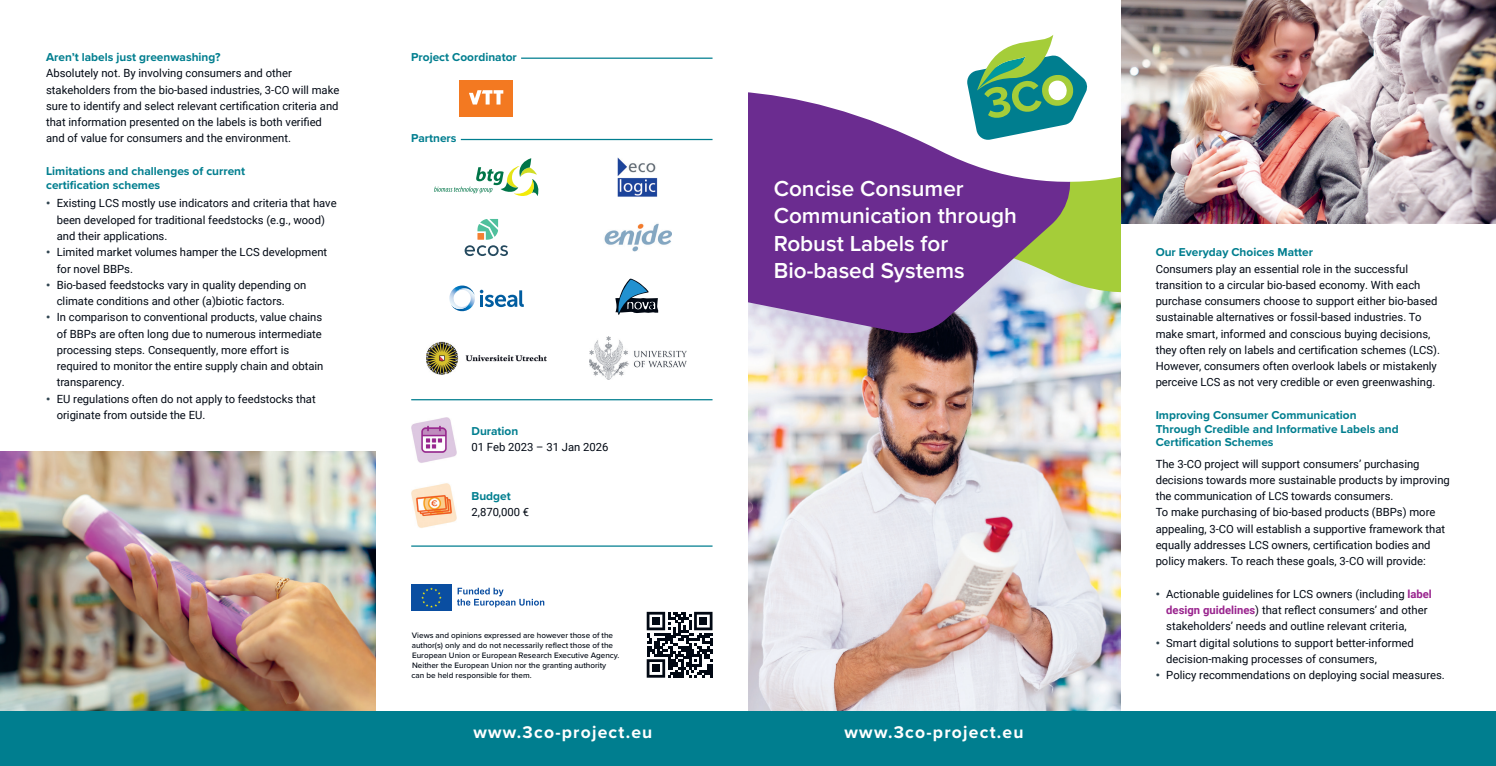
<style>
.page{position:relative;width:1496px;height:766px;background:#fff}
.page>*{position:absolute;margin:0;border:0;box-sizing:border-box;transform-origin:0 0}
.t1{font:600 22.5px/27.1px "Proxima Nova";color:#fff}
.t2{font:700 17.5px "Proxima Nova";letter-spacing:.07em;color:#fff}
.t3{font:700 11.88px/13.8px "Proxima Nova";color:#007e8f}
.t4{font:11.25px/16.2px "Roboto";color:#010813}
.t5{font:500 8.12px/10px "Proxima Nova";color:#010813}
.s1{font-weight:900;color:#314551}
.s2{font-weight:700;color:#99248e}
</style>
<div class="page">
<img style="left:1120px;top:0;width:375px;height:224px">
<img style="left:0;top:451px;width:376px;height:260px">
<hr style="left:521px;top:58px;width:191px;height:1px;background:#007e8f">
<hr style="left:461px;top:139px;width:251px;height:1px;background:#007e8f">
<hr style="left:411px;top:399px;width:301px;height:1px;background:#007e8f">
<hr style="left:411px;top:545px;width:301px;height:1px;background:#007e8f">
<div style="left:459px;top:80px;width:53px;height:36px;background:#f37921"></div>
<svg style="left:469px;top:90px;width:34px;height:14px"></svg>
<svg style="left:434px;top:158px;width:105px;height:38px"></svg>
<img style="left:617px;top:158px;width:41px;height:39px">
<svg style="left:464px;top:219px;width:44px;height:37px"></svg>
<img style="left:604px;top:223px;width:67px;height:29px">
<svg style="left:449px;top:285px;width:75px;height:27px"></svg>
<svg style="left:615px;top:278px;width:43px;height:37px"></svg>
<img style="left:426px;top:341px;width:121px;height:34px">
<img style="left:589px;top:336px;width:97px;height:43px">
<svg style="left:451px;top:584px;width:1px;height:27px"></svg>
<div style="left:411px;top:584px;width:40px;height:27px;background:#0a4ea1"></div>
<svg style="left:421px;top:587px;width:20px;height:20px"></svg>
<svg style="left:457px;top:587px;width:87px;height:20px"></svg>
<svg style="left:646px;top:611px;width:67px;height:67px"></svg>
<div style="left:652px;top:617px;width:8px;height:7px;background:#010813"></div>
<div style="left:699px;top:617px;width:8px;height:7px;background:#010813"></div>
<div style="left:652px;top:664px;width:8px;height:8px;background:#010813"></div>
<img style="left:748px;top:310px;width:372px;height:401px">
<svg style="left:1075px;top:212px;width:45px;height:98px"></svg>
<svg style="left:748px;top:212px;width:327px;height:123px;fill:#6b2c90"></svg>
<svg style="left:748px;top:92px;width:372px;height:120px;fill:#6b2c90"></svg>
<svg style="left:966px;top:35px;width:122px;height:106px"></svg>
<img style="left:411px;top:417px;width:46px;height:46px">
<img style="left:411px;top:483px;width:46px;height:45px">
<div style="left:0;top:711px;width:1495px;height:54px;background:#007e8f"></div>
<p class="t3" style="left:46px;top:50px;width:176px">Aren’t labels just greenwashing?</p>
<p class="t4" style="left:46px;top:65px;width:295px">Absolutely not. By involving consumers and other stakeholders from the bio-based industries, 3-CO will make sure to identify and select relevant certification criteria and that information presented on the labels is both verified and of value for consumers and the environment.</p>
<p class="t3" style="left:46px;top:164px;width:201px">Limitations and challenges of current certification schemes</p>
<p class="t4" style="left:57px;top:195px;width:281px;text-indent:-11px"><span class="s1">•</span> Existing LCS mostly use indicators and criteria that have been developed for traditional feedstocks (e.g., wood) and their applications.</p>
<p class="t4" style="left:57px;top:244px;width:272px;text-indent:-11px"><span class="s1">•</span> Limited market volumes hamper the LCS development for novel BBPs.</p>
<p class="t4" style="left:57px;top:276px;width:251px;text-indent:-11px"><span class="s1">•</span> Bio-based feedstocks vary in quality depending on climate conditions and other (a)biotic factors.</p>
<p class="t4" style="left:57px;top:308px;width:268px;text-indent:-11px"><span class="s1">•</span> In comparison to conventional products, value chains of BBPs are often long due to numerous intermediate processing steps. Consequently, more effort is required to monitor the entire supply chain and obtain transparency.</p>
<p class="t4" style="left:57px;top:390px;width:260px;text-indent:-11px"><span class="s1">•</span> EU regulations often do not apply to feedstocks that originate from outside the EU.</p>
<p class="t3" style="left:411px;top:50px;width:107px">Project Coordinator</p>
<p class="t3" style="left:411px;top:131px;width:47px">Partners</p>
<p class="t3" style="left:471px;top:424px;width:48px">Duration</p>
<p class="t4" style="left:471px;top:439px;width:139px">01 Feb 2023 – 31 Jan 2026</p>
<p class="t3" style="left:471px;top:489px;width:41px">Budget</p>
<p class="t4" style="left:471px;top:504px;width:59px">2,870,000 €</p>
<p class="t5" style="left:411px;top:629px;width:209px">Views and opinions expressed are however those of the author(s) only and do not necessarily reflect those of the European Union or European Research Executive Agency.<br>Neither the European Union nor the granting authority can be held responsible for them.</p>
<h1 class="t1" style="left:773px;top:174px;width:245px">Concise Consumer<br>Communication through<br>Robust Labels for<br>Bio-based Systems</h1>
<h2 class="t2" style="left:473px;top:719px;width:180px">www.3co-project.eu</h2>
<h2 class="t2" style="left:844px;top:719px;width:180px">www.3co-project.eu</h2>
<p class="t3" style="left:1155px;top:245px;width:159px">Our Everyday Choices Matter</p>
<p class="t4" style="left:1155px;top:260px;width:286px">Consumers play an essential role in the successful transition to a circular bio-based economy. With each purchase consumers choose to support either bio-based sustainable alternatives or fossil-based industries. To make smart, informed and conscious buying decisions, they often rely on labels and certification schemes (LCS).<br>However, consumers often overlook labels or mistakenly perceive LCS as not very credible or even greenwashing.</p>
<p class="t3" style="left:1155px;top:407px;width:244px">Improving Consumer Communication<br>Through Credible and Informative Labels and<br>Certification Schemes</p>
<p class="t4" style="left:1155px;top:455px;width:296px">The 3-CO project will support consumers’ purchasing decisions towards more sustainable products by improving the communication of LCS towards consumers.<br>To make purchasing of bio-based products (BBPs) more appealing, 3-CO will establish a supportive framework that equally addresses LCS owners, certification bodies and policy makers. To reach these goals, 3-CO will provide:</p>
<p class="t4" style="left:1166px;top:585px;width:267px;text-indent:-11px"><span class="s1">•</span> Actionable guidelines for LCS owners (including <span class="s2">label design guidelines</span>) that reflect consumers’ and other stakeholders’ needs and outline relevant criteria,</p>
<p class="t4" style="left:1166px;top:633px;width:249px;text-indent:-11px"><span class="s1">•</span> Smart digital solutions to support better-informed decision-making processes of consumers,</p>
<p class="t4" style="left:1155px;top:666px;width:291px"><span class="s1">•</span> Policy recommendations on deploying social measures.</p>
</div>
